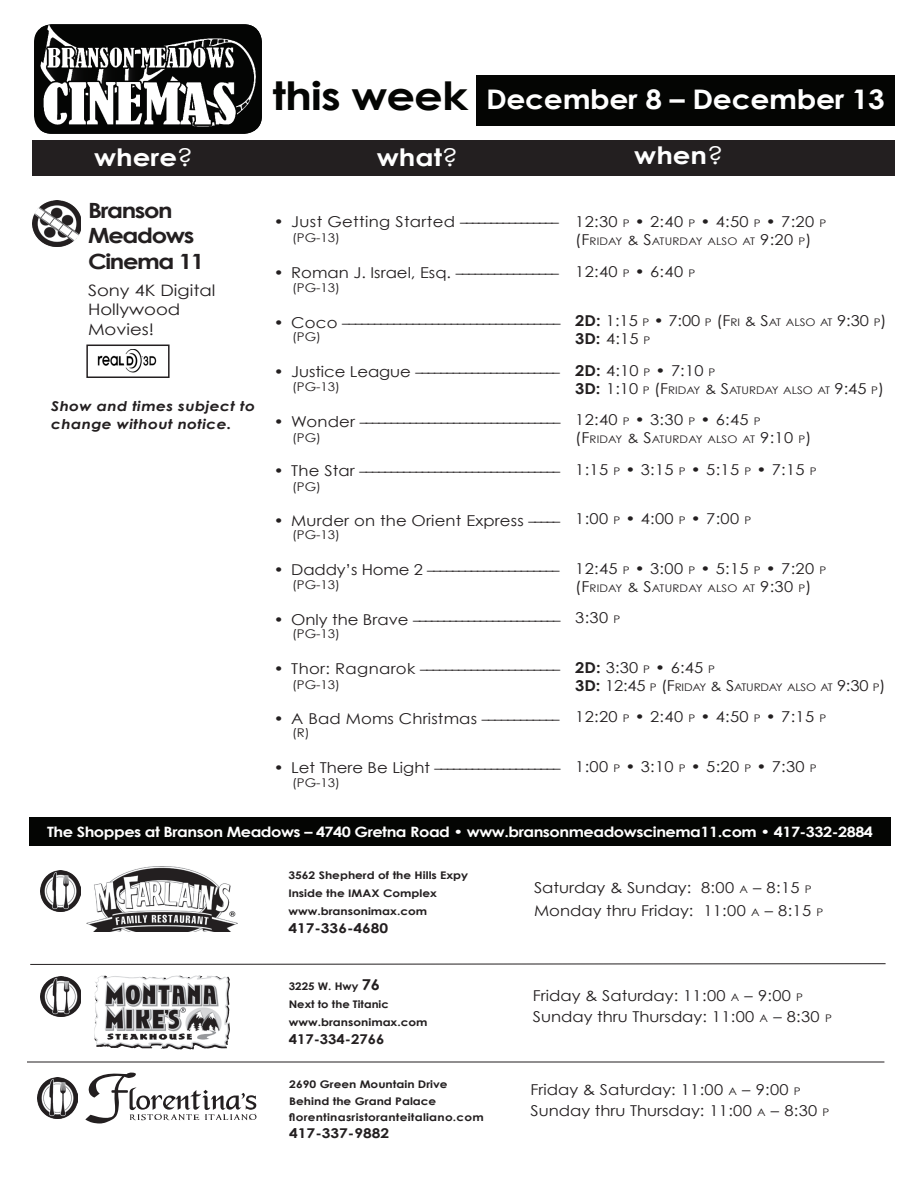
<style>
.page{position:relative;width:918px;height:1188px;background:#fff}
.page>*{position:absolute;margin:0;border:0;box-sizing:border-box;transform-origin:0 0}
.t1{font:700 39px "Century Gothic";letter-spacing:-.02em;color:#040503;scale:1.15 1}
.t2{font:700 27px "Century Gothic";letter-spacing:-.01em;color:#fff;scale:1.1 1}
.t3{font:700 24px "Century Gothic";color:#fff;scale:1.15 1}
.t4{font:700 21px/25.2px "Century Gothic";letter-spacing:-.055em;color:#231f20;scale:1.15 1}
.t5{font:15.75px "Century Gothic";color:#231f20;scale:1.15 1}
.t6{font:15px "Century Gothic";color:#231f20;scale:1.1 1}
.t7{font:15px "Century Gothic";letter-spacing:.02em;color:#231f20;scale:1.1 1}
.t8{font:15px "Century Gothic";letter-spacing:.02em;color:#231f20;scale:1.1 1}
.t9{font:700 14.25px "Century Gothic";letter-spacing:-.03em;color:#fff;scale:1.14 1}
.t10{font:13.5px "Century Gothic";color:#231f20;scale:1.1 1}
.t11{font:italic 700 13.5px/18px "Century Gothic";letter-spacing:.02em;color:#231f20;scale:1.15 1}
.t12{font:700 13.5px "Century Gothic";color:#231f20;scale:1.15 1}
.t13{font:700 13.5px "Century Gothic";color:#231f20;scale:1.1 1}
.t14{font:12px "Century Gothic";color:#231f20;scale:1.1 1}
.t15{font:10.5px "Century Gothic";color:#231f20;scale:1.1 1}
.t16{font:700 10.5px "Century Gothic";color:#231f20;scale:1.15 1}
.t17{font:700 10.5px "Century Gothic";letter-spacing:.02em;color:#231f20;scale:1.15 1}
.t18{font:700 10.5px "Century Gothic";color:#231f20;scale:1.1 1}
.s1{font-weight:400}
.s2{font-size:13.5px}
.s3{font-size:15px}
.s4{font-size:10.5px}
.s5{font-weight:700}
.s6{font-weight:700;font-size:15px}
</style>
<div class="page">
<div style="left:476px;top:76px;width:419px;height:50px;background:#040503"></div>
<div style="left:32px;top:140px;width:256px;height:36px;background:#231f20"></div>
<div style="left:275px;top:140px;width:285px;height:36px;background:#231f20"></div>
<div style="left:518px;top:140px;width:377px;height:36px;background:#231f20"></div>
<div style="left:29px;top:817px;width:862px;height:29px;background:#040503"></div>
<svg style="left:85px;top:1072px;width:171px;height:52px"></svg>
<img style="left:99px;top:975px;width:96px;height:4px">
<img style="left:37px;top:1078px;width:41px;height:40px">
<div style="left:34px;top:24px;width:228px;height:110px;background:#040503;border-radius:18px"></div>
<img style="left:40px;top:24px;width:222px;height:110px">
<hr style="left:27px;top:1062px;width:857px;height:1px;background:#231f20">
<img style="left:41px;top:871px;width:40px;height:40px">
<img style="left:86px;top:866px;width:152px;height:66px">
<svg style="left:30px;top:963px;width:856px;height:2px;background:#908e8e"></svg>
<img style="left:41px;top:976px;width:40px;height:41px">
<div style="left:86px;top:345px;width:84px;height:33px;border:2px solid #231f20"></div>
<img style="left:97px;top:349px;width:60px;height:24px">
<img style="left:33px;top:201px;width:48px;height:46px">
<p class="t1" style="left:273px;top:72px;width:172px">this week</p>
<p class="t2" style="left:486px;top:82px;width:364px">December 8 – December 13</p>
<p class="t3" style="left:94px;top:142px;width:88px">where<span class="s1">?</span></p>
<p class="t3" style="left:377px;top:142px;width:72px">what<span class="s1">?</span></p>
<p class="t3" style="left:634px;top:141px;width:79px">when<span class="s1">?</span></p>
<p class="t4" style="left:88px;top:198px;width:103px">Branson<br>Meadows<br>Cinema 11</p>
<p class="t5" style="left:88px;top:280px;width:112px">Sony 4K Digital</p>
<p class="t5" style="left:88px;top:300px;width:82px">Hollywood</p>
<p class="t5" style="left:88px;top:319px;width:59px">Movies!</p>
<p class="t8" style="left:274px;top:213px;width:261px">• Just Getting Started <span class="s2">––––––––––––––––</span></p>
<p class="t14" style="left:292px;top:231px;width:45px">(PG-13)</p>
<p class="t6" style="left:274px;top:264px;width:261px">• Roman J. Israel, Esq. <span class="s2">––––––––––––––––</span></p>
<p class="t14" style="left:292px;top:280px;width:45px">(PG-13)</p>
<p class="t10" style="left:274px;top:315px;width:262px"><span class="s3">• Coco</span> ––––––––––––––––––––––––––––––––––</p>
<p class="t14" style="left:292px;top:330px;width:28px">(PG)</p>
<p class="t10" style="left:274px;top:364px;width:262px"><span class="s3">• Justice League</span> –––––––––––––––––––––––</p>
<p class="t14" style="left:292px;top:379px;width:45px">(PG-13)</p>
<p class="t10" style="left:274px;top:414px;width:262px"><span class="s3">• Wonder</span> ––––––––––––––––––––––––––––––––</p>
<p class="t14" style="left:292px;top:430px;width:28px">(PG)</p>
<p class="t10" style="left:274px;top:463px;width:262px"><span class="s3">• The Star</span> ––––––––––––––––––––––––––––––––</p>
<p class="t14" style="left:292px;top:480px;width:28px">(PG)</p>
<p class="t6" style="left:274px;top:511px;width:262px">• Murder on the Orient Express <span class="s2">–––––</span></p>
<p class="t14" style="left:292px;top:528px;width:45px">(PG-13)</p>
<p class="t10" style="left:274px;top:562px;width:261px"><span class="s3">• Daddy’s Home 2</span> –––––––––––––––––––––</p>
<p class="t14" style="left:292px;top:577px;width:45px">(PG-13)</p>
<p class="t10" style="left:274px;top:612px;width:262px"><span class="s3">• Only the Brave</span> ––––––––––––––––––––––––</p>
<p class="t14" style="left:292px;top:627px;width:45px">(PG-13)</p>
<p class="t10" style="left:274px;top:661px;width:262px"><span class="s3">• Thor: Ragnarok</span> ––––––––––––––––––––––</p>
<p class="t14" style="left:292px;top:678px;width:45px">(PG-13)</p>
<p class="t6" style="left:274px;top:709px;width:261px">• A Bad Moms Christmas <span class="s2">––––––––––––</span></p>
<p class="t14" style="left:292px;top:726px;width:18px">(R)</p>
<p class="t10" style="left:274px;top:760px;width:262px"><span class="s3">• Let There Be Light</span> ––––––––––––––––––––</p>
<p class="t14" style="left:292px;top:775px;width:45px">(PG-13)</p>
<p class="t7" style="left:575px;top:213px;width:230px">12:30 <span class="s4">P</span> • 2:40 <span class="s4">P</span> • 4:50 <span class="s4">P</span> • 7:20 <span class="s4">P</span></p>
<p class="t15" style="left:575px;top:235px;width:217px"><span class="s3">(F</span>RIDAY <span class="s2">&amp;</span> <span class="s3">S</span>ATURDAY ALSO AT <span class="s3">9:20</span> P<span class="s3">)</span></p>
<p class="t7" style="left:575px;top:262px;width:111px">12:40 <span class="s4">P</span> • 6:40 <span class="s4">P</span></p>
<p class="t7" style="left:575px;top:312px;width:285px"><span class="s5">2D:</span> 1:15 <span class="s4">P</span> • 7:00 <span class="s4">P</span> (F<span class="s4">RI</span> <span class="s2">&amp;</span> S<span class="s4">AT ALSO AT</span> 9:30 <span class="s4">P</span>)</p>
<p class="t6" style="left:575px;top:330px;width:70px"><span class="s5">3D:</span> 4:15 <span class="s4">P</span></p>
<p class="t7" style="left:575px;top:361px;width:129px"><span class="s5">2D:</span> 4:10 <span class="s4">P</span> • 7:10 <span class="s4">P</span></p>
<p class="t15" style="left:575px;top:384px;width:282px"><span class="s6">3D:</span> <span class="s3">1:10</span> P <span class="s3">(F</span>RIDAY <span class="s2">&amp;</span> <span class="s3">S</span>ATURDAY ALSO AT <span class="s3">9:45</span> P<span class="s3">)</span></p>
<p class="t7" style="left:575px;top:411px;width:170px">12:40 <span class="s4">P</span> • 3:30 <span class="s4">P</span> • 6:45 <span class="s4">P</span></p>
<p class="t15" style="left:575px;top:433px;width:217px"><span class="s3">(F</span>RIDAY <span class="s2">&amp;</span> <span class="s3">S</span>ATURDAY ALSO AT <span class="s3">9:10</span> P<span class="s3">)</span></p>
<p class="t7" style="left:575px;top:460px;width:221px">1:15 <span class="s4">P</span> • 3:15 <span class="s4">P</span> • 5:15 <span class="s4">P</span> • 7:15 <span class="s4">P</span></p>
<p class="t7" style="left:575px;top:510px;width:162px">1:00 <span class="s4">P</span> • 4:00 <span class="s4">P</span> • 7:00 <span class="s4">P</span></p>
<p class="t7" style="left:575px;top:559px;width:230px">12:45 <span class="s4">P</span> • 3:00 <span class="s4">P</span> • 5:15 <span class="s4">P</span> • 7:20 <span class="s4">P</span></p>
<p class="t15" style="left:575px;top:582px;width:217px"><span class="s3">(F</span>RIDAY <span class="s2">&amp;</span> <span class="s3">S</span>ATURDAY ALSO AT <span class="s3">9:30</span> P<span class="s3">)</span></p>
<p class="t7" style="left:575px;top:609px;width:42px">3:30 <span class="s4">P</span></p>
<p class="t7" style="left:575px;top:658px;width:129px"><span class="s5">2D:</span> 3:30 <span class="s4">P</span> • 6:45 <span class="s4">P</span></p>
<p class="t15" style="left:575px;top:681px;width:284px"><span class="s6">3D:</span> <span class="s3">12:45</span> P <span class="s3">(F</span>RIDAY <span class="s2">&amp;</span> <span class="s3">S</span>ATURDAY ALSO AT <span class="s3">9:30</span> P<span class="s3">)</span></p>
<p class="t7" style="left:575px;top:708px;width:230px">12:20 <span class="s4">P</span> • 2:40 <span class="s4">P</span> • 4:50 <span class="s4">P</span> • 7:15 <span class="s4">P</span></p>
<p class="t7" style="left:575px;top:757px;width:221px">1:00 <span class="s4">P</span> • 3:10 <span class="s4">P</span> • 5:20 <span class="s4">P</span> • 7:30 <span class="s4">P</span></p>
<p class="t11" style="left:51px;top:396px;width:179px">Show and times subject to change without notice.</p>
<p class="t9" style="left:47px;top:823px;width:726px">The Shoppes at Branson Meadows – 4740 Gretna Road • www.bransonmeadowscinema11.com • 417-332-2884</p>
<p class="t16" style="left:288px;top:868px;width:158px">3562 Shepherd of the Hills Expy</p>
<p class="t16" style="left:288px;top:886px;width:131px">Inside the IMAX Complex</p>
<p class="t16" style="left:288px;top:904px;width:122px">www.bransonimax.com</p>
<p class="t12" style="left:288px;top:919px;width:88px">417-336-4680</p>
<p class="t18" style="left:289px;top:980px;width:85px">3225 W. Hwy <span class="s3">76</span></p>
<p class="t18" style="left:289px;top:998px;width:92px">Next to the Titanic</p>
<p class="t16" style="left:289px;top:1016px;width:122px">www.bransonimax.com</p>
<p class="t13" style="left:289px;top:1031px;width:88px">417-334-2766</p>
<p class="t16" style="left:289px;top:1078px;width:139px">2690 Green Mountain Drive</p>
<p class="t16" style="left:289px;top:1094px;width:129px">Behind the Grand Palace</p>
<p class="t17" style="left:289px;top:1111px;width:171px">florentinasristoranteitaliano.com</p>
<p class="t12" style="left:289px;top:1124px;width:88px">417-337-9882</p>
<p class="t6" style="left:534px;top:879px;width:254px">Saturday &amp; Sunday: 8:00 <span class="s4">A</span> – 8:15 <span class="s4">P</span></p>
<p class="t6" style="left:534px;top:901px;width:264px">Monday thru Friday: 11:00 <span class="s4">A</span> – 8:15 <span class="s4">P</span></p>
<p class="t6" style="left:533px;top:987px;width:247px">Friday &amp; Saturday: 11:00 <span class="s4">A</span> – 9:00 <span class="s4">P</span></p>
<p class="t6" style="left:533px;top:1008px;width:273px">Sunday thru Thursday: 11:00 <span class="s4">A</span> – 8:30 <span class="s4">P</span></p>
<p class="t6" style="left:531px;top:1081px;width:247px">Friday &amp; Saturday: 11:00 <span class="s4">A</span> – 9:00 <span class="s4">P</span></p>
<p class="t6" style="left:531px;top:1102px;width:273px">Sunday thru Thursday: 11:00 <span class="s4">A</span> – 8:30 <span class="s4">P</span></p>
</div>
